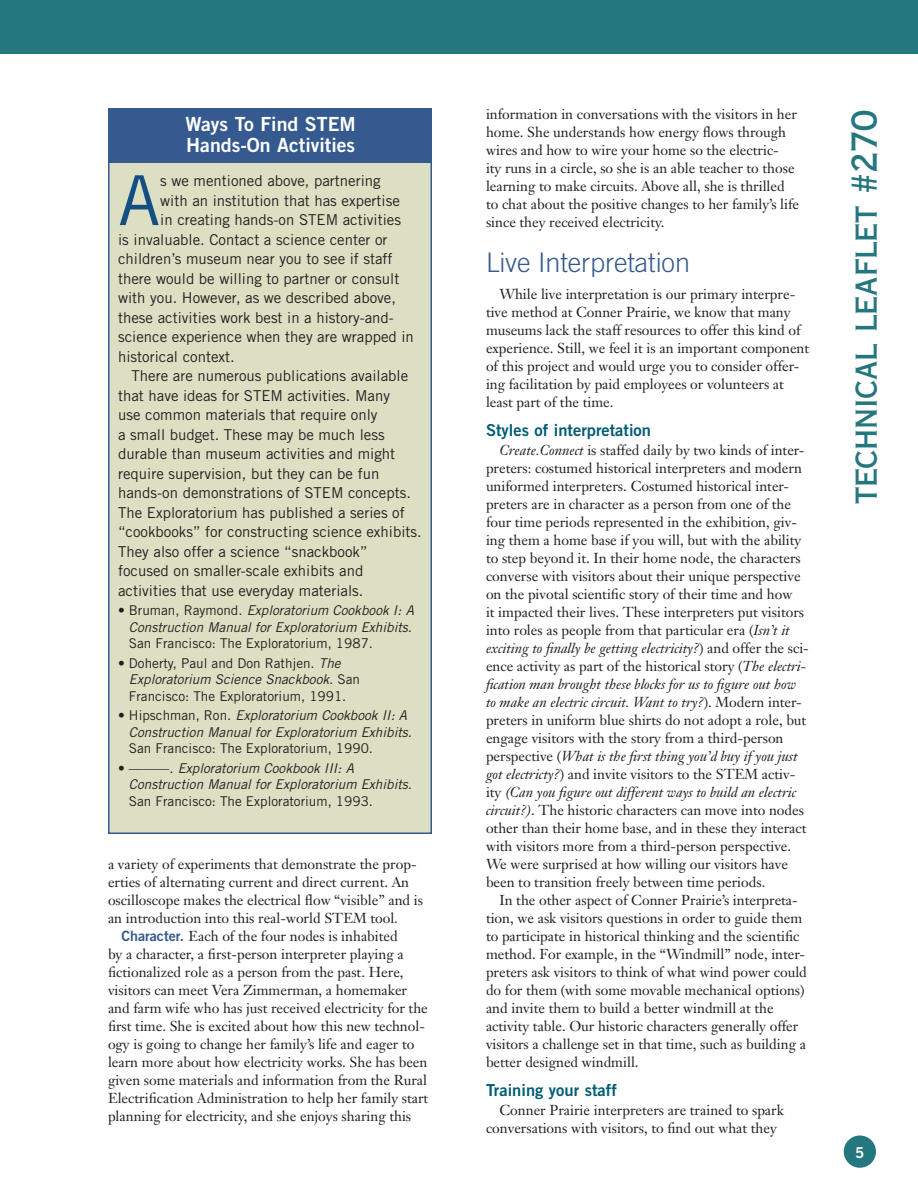
<style>
.page{position:relative;width:918px;height:1188px;background:#fff}
.page>*{position:absolute;margin:0;border:0;box-sizing:border-box;transform-origin:0 0}
.Trade_Bold2__8_5_12{font:69px "Trade Gothic";color:#144e82}
.t1{font:34.5px "Copperplate Thirty AB";color:#25777f}
.Trade_Light_18_20{font:300 27px "Trade Gothic";letter-spacing:-.005em;color:#355a8f}
.t2{font:19.5px/21px "Trade Gothic Bold Two";color:#fff}
.TradeBold2_color_12{font:16.5px "Trade Gothic Bold Two";color:#005d75}
.Trade_Bold2__8_5_12-2{font:15px/19.5px "Trade Gothic";color:#231f20}
.t3{font:15px "Trade Gothic Bold Two";color:#fff}
.Body_Janson{font:14.25px/18px "Janson Text";color:#231f20}
.Trade_Bold2__8_5_12-3{font:italic 13.5px/16.5px "Trade Gothic";color:#231f20}
.Trade_Bold2__8_5_12-4{font:13.5px/16.5px "Trade Gothic";color:#231f20}
.s1{font-style:normal}
.s2{font-style:italic}
.s3{font-family:"Trade Gothic Bold Two";color:#355a8f}
</style>
<div class="page">
<div style="left:0;top:0;width:918px;height:54px;background:#25777f"></div>
<div style="left:843px;top:1135px;width:34px;height:34px;background:#25777f;border-radius:50%"></div>
<div style="left:842px;top:1134px;width:35px;height:35px;border:2px solid #fff;border-radius:50%"></div>
<div style="left:109px;top:109px;width:322px;height:724px;background:#dcdfc2"></div>
<div style="left:110px;top:109px;width:322px;height:53px;background:#355a8f"></div>
<div style="left:108px;top:108px;width:324px;height:726px;border:2px solid #355a8f"></div>
<p class="t2" style="left:186px;top:113px;width:171px">Ways To Find Stem<br>Hands-On Activities</p>
<p class="Trade_Bold2__8_5_12" style="left:118px;top:159px;width:44px">A</p>
<p class="Trade_Bold2__8_5_12-2" style="left:160px;top:171px;width:241px">s we mentioned above, partnering with an institution that has expertise in creating hands-on STEM</p>
<p class="Trade_Bold2__8_5_12-2" style="left:118px;top:210px;width:297px;text-indent:225px">activities is invaluable. Contact a science center or children’s museum near you to see if staff there would be willing to partner or consult with you. H owever, as we described above, these activities work best in a history-and&shy;science experience when they are wrapped in historical context.</p>
<p class="Trade_Bold2__8_5_12-2" style="left:118px;top:366px;width:292px;text-indent:14px">There are numerous publications available that have ideas for STEM</p>
<p class="Trade_Bold2__8_5_12-2" style="left:118px;top:385px;width:279px;text-indent:170px">activities. Many use common materials that require only<br>a small budget. These may be much less durable than museum activities and might require supervision, but they can be fun hands-on demonstrations of STEM</p>
<p class="Trade_Bold2__8_5_12-2" style="left:118px;top:483px;width:305px;text-indent:230px">concepts.<br>The Exploratorium has published a series of “cookbooks” for constructing science exhibits.<br>They also offer a science “snackbook” focused on smaller-scale exhibits and activities that use everyday materials.</p>
<p class="Trade_Bold2__8_5_12-3" style="left:129px;top:602px;width:286px;text-indent:-11px"><span class="s1">• Bruman, Raymond.</span> Exploratorium Cookbook I: A<br>Construction Manual for Exploratorium Exhibits.<br><span class="s1">San Francisco: The Exploratorium, 1987.</span></p>
<p class="Trade_Bold2__8_5_12-4" style="left:129px;top:654px;width:232px;text-indent:-11px">• Doherty, Paul and Don Rathjen. <span class="s2">The<br>Exploratorium Science Snackbook.</span> San<br>Francisco: The Exploratorium, 1991.</p>
<p class="Trade_Bold2__8_5_12-3" style="left:129px;top:707px;width:285px;text-indent:-11px"><span class="s1">• Hipschman, Ron.</span> Exploratorium Cookbook II: A<br>Construction Manual for Exploratorium Exhibits.<br><span class="s1">San Francisco: The Exploratorium, 1990.</span></p>
<p class="Trade_Bold2__8_5_12-3" style="left:129px;top:759px;width:285px;text-indent:-11px"><span class="s1">• ———.</span> Exploratorium Cookbook III: A<br>Construction Manual for Exploratorium Exhibits.<br><span class="s1">San Francisco: The Exploratorium, 1993.</span></p>
<p class="Body_Janson" style="left:108px;top:855px;width:317px">a variety of experiments that demonstrate the prop&shy;erties of alternating current and direct current. An oscilloscope makes the electrical flow “visible” and is an introduction into this real-world STEM tool.</p>
<p class="Body_Janson" style="left:108px;top:927px;width:322px;text-indent:14px"><span class="s3">Character.</span> Each of the four nodes is inhabited<br>by a character, a first-person interpreter playing a fictionalized role as a person from the past. Here, visitors can meet Vera Zimmerman, a homemaker and farm wife who has just received electricity for the first time. She is excited about how this new technol&shy;ogy is going to change her family’s life and eager to learn more about how electricity works. She has been given some materials and information from the Rural Electrification Administration to help her family start planning for electricity, and she enjoys sharing this</p>
<p class="Body_Janson" style="left:486px;top:105px;width:315px">information in conversations with the visitors in her home. She understands how energy flows through wires and how to wire your home so the electric-<br>ity runs in a circle, so she is an able teacher to those learning to make circuits. Above all, she is thrilled to chat about the positive changes to her family’s life since they received electricity.</p>
<p class="Trade_Light_18_20" style="left:486px;top:247px;width:206px">Live Interpretation</p>
<p class="Body_Janson" style="left:486px;top:285px;width:325px;text-indent:14px">While live interpretation is our primary interpre&shy;tive method at Conner Prairie, we know that many museums lack the staff resources to offer this kind of experience. Still, we feel it is an important component of this project and would urge you to consider offer&shy;ing facilitation by paid employees or volunteers at least part of the time.</p>
<p class="TradeBold2_color_12" style="left:486px;top:420px;width:167px">Styles of interpretation</p>
<p class="Body_Janson" style="left:486px;top:441px;width:324px;text-indent:14px"><span class="s2">Create.Connect</span> is staffed daily by two kinds of inter&shy;preters: costumed historical interpreters and modern uniformed interpreters. Costumed historical inter&shy;preters are in character as a person from one of the four time periods represented in the exhibition, giv&shy;ing them a home base if you will, but with the ability to step beyond it. In their home node, the characters converse with visitors about their unique perspective on the pivotal scientific story of their time and how<br>it impacted their lives. These interpreters put visitors into roles as people from that particular era (<span class="s2">Isn’t it exciting to finally be getting electricity?</span>) and offer the sci&shy;ence activity as part of the historical story (<span class="s2">The electri&shy;fication man brought these blocks for us to figure out how to make an electric circuit. Want to try?</span>). Modern inter&shy;preters in uniform blue shirts do not adopt a role, but engage visitors with the story from a third-person perspective (<span class="s2">What is the first thing you’d buy if you just got electricty?</span>) and invite visitors to the STEM activ&shy;ity <span class="s2">(Can you figure out different ways to build an electric circuit?)</span>. The historic characters can move into nodes other than their home base, and in these they interact with visitors more from a third-person perspective.<br>We were surprised at how willing our visitors have been to transition freely between time periods.</p>
<p class="Body_Janson" style="left:486px;top:891px;width:322px;text-indent:14px">In the other aspect of Conner Prairie’s interpreta&shy;tion, we ask visitors questions in order to guide them to participate in historical thinking and the scientific method. For example, in the “Windmill” node, inter&shy;preters ask visitors to think of what wind power could do for them (with some movable mechanical options) and invite them to build a better windmill at the activity table. Our historic characters generally offer visitors a challenge set in that time, such as building a better designed windmill.</p>
<p class="TradeBold2_color_12" style="left:486px;top:1080px;width:132px">Training your staff</p>
<p class="Body_Janson" style="left:486px;top:1101px;width:299px;text-indent:14px">Conner Prairie interpreters are trained to spark conversations with visitors, to find out what they</p>
<h2 class="t1" style="left:843px;top:504px;width:396px;rotate:-90deg">technical leaflet #270</h2>
<p class="t3" style="left:855px;top:1143px;width:11px">5</p>
</div>
